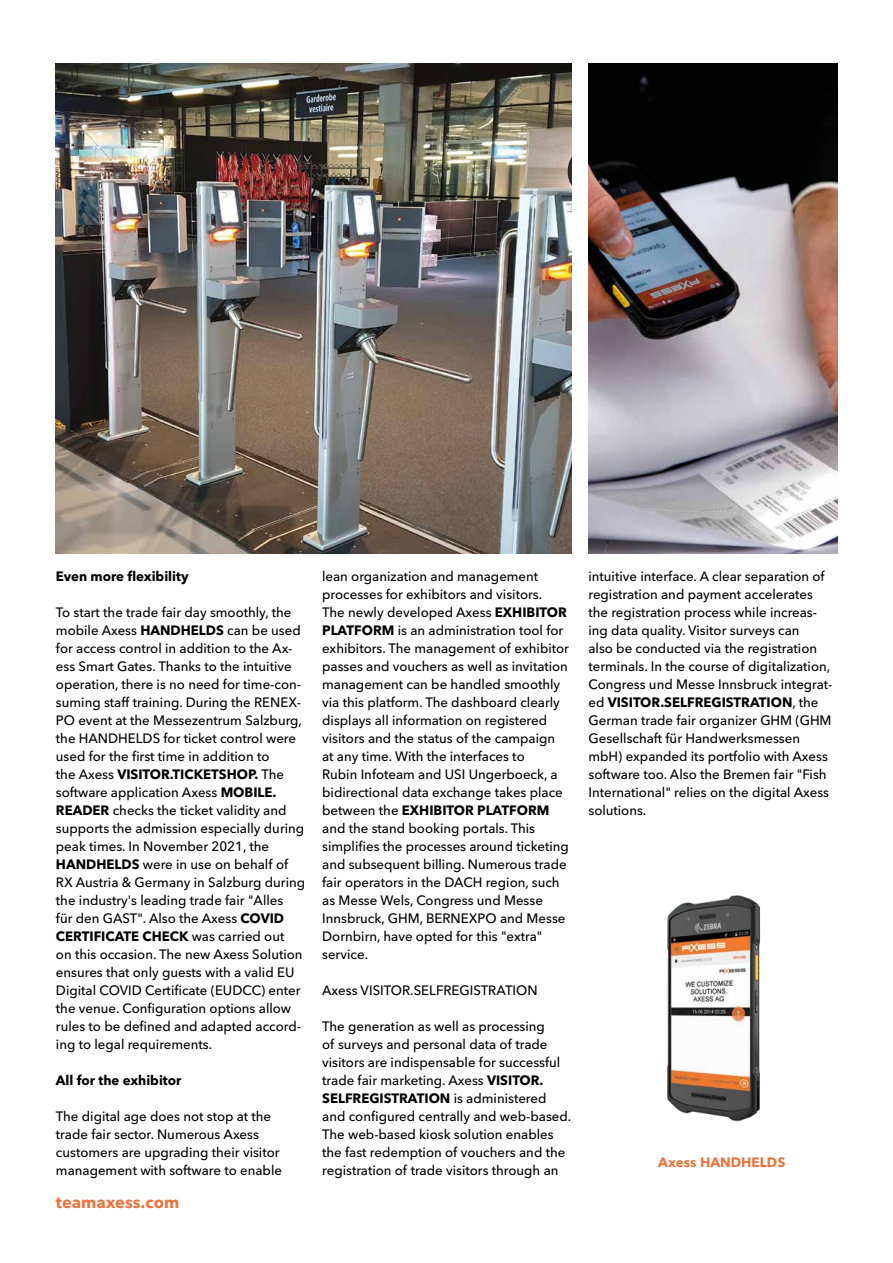
<style>
.page{position:relative;width:893px;height:1263px;background:#fff}
.page>*{position:absolute;margin:0;border:0;box-sizing:border-box;transform-origin:0 0}
.t1{font:700 16.5px "Avenir Next Cyr";color:#eb7440}
.t2{font:500 13.5px/18px "Avenir Next Cyr";color:#000}
.t3{font:700 13.5px "Avenir Next Cyr";color:#000}
.t4{font:700 13.5px "Avenir Next Cyr";color:#eb7440}
.s1{font-weight:700}
</style>
<div class="page">
<img style="left:55px;top:64px;width:516px;height:490px">
<img style="left:588px;top:64px;width:250px;height:490px">
<img style="left:667px;top:895px;width:94px;height:227px">
<p class="t3" style="left:56px;top:568px;width:134px">Even more flexibility</p>
<p class="t2" style="left:56px;top:603px;width:251px">To start the trade fair day smoothly, the mobile Axess <span class="s1">HANDHELDS</span> can be used for access control in addition to the Ax&shy;ess Smart Gates. Thanks to the intuitive operation, there is no need for time-con&shy;suming staff training. During the RENEX-PO event at the Messezentrum Salzburg, the HANDHELDS for ticket control were used for the first time in addition to<br>the Axess <span class="s1">VISITOR.TICKETSHOP.</span> The software application Axess <span class="s1">MOBILE.<br>READER</span> checks the ticket validity and supports the admission especially during peak times. In November 2021, the <span class="s1">HANDHELDS</span> were in use on behalf of RX Austria &amp; Germany in Salzburg during the industry's leading trade fair "Alles<br>für den GAST". Also the Axess <span class="s1">COVID CERTIFICATE CHECK</span> was carried out<br>on this occasion. The new Axess Solution ensures that only guests with a valid EU Digital COVID Certificate (EUDCC) enter the venue. Configuration options allow rules to be defined and adapted accord&shy;ing to legal requirements.</p>
<p class="t3" style="left:56px;top:1072px;width:127px">All for the exhibitor</p>
<p class="t2" style="left:56px;top:1107px;width:228px">The digital age does not stop at the trade fair sector. Numerous Axess customers are upgrading their visitor management with software to enable</p>
<p class="t1" style="left:56px;top:1192px;width:125px">teamaxess.com</p>
<p class="t2" style="left:322px;top:567px;width:248px">lean organization and management processes for exhibitors and visitors.<br>The newly developed Axess <span class="s1">EXHIBITOR PLATFORM</span> is an administration tool for exhibitors. The management of exhibitor passes and vouchers as well as invitation management can be handled smoothly via this platform. The dashboard clearly displays all information on registered visitors and the status of the campaign at any time. With the interfaces to<br>Rubin Infoteam and USI Ungerboeck, a bidirectional data exchange takes place between the <span class="s1">EXHIBITOR PLATFORM </span>and the stand booking portals. This simplifies the processes around ticketing and subsequent billing. Numerous trade fair operators in the DACH region, such as Messe Wels, Congress und Messe Innsbruck, GHM, BERNEXPO and Messe Dornbirn, have opted for this "extra" service.</p>
<p class="t2" style="left:322px;top:981px;width:217px">Axess VISITOR.SELFREGISTRATION</p>
<p class="t2" style="left:322px;top:1017px;width:251px">The generation as well as processing<br>of surveys and personal data of trade visitors are indispensable for successful trade fair marketing. Axess <span class="s1">VISITOR.<br>SELFREGISTRATION</span> is administered and configured centrally and web-based.<br>The web-based kiosk solution enables the fast redemption of vouchers and the registration of trade visitors through an</p>
<p class="t2" style="left:588px;top:567px;width:246px">intuitive interface. A clear separation of registration and payment accelerates the registration process while increas&shy;ing data quality. Visitor surveys can<br>also be conducted via the registration terminals. In the course of digitalization, Congress und Messe Innsbruck integrat&shy;ed <span class="s1">VISITOR.SELFREGISTRATION</span>, the German trade fair organizer GHM (GHM Gesellschaft für Handwerksmessen mbH) expanded its portfolio with Axess software too. Also the Bremen fair "Fish International" relies on the digital Axess solutions.</p>
<p class="t4" style="left:658px;top:1154px;width:129px">Axess HANDHELDS</p>
</div>
